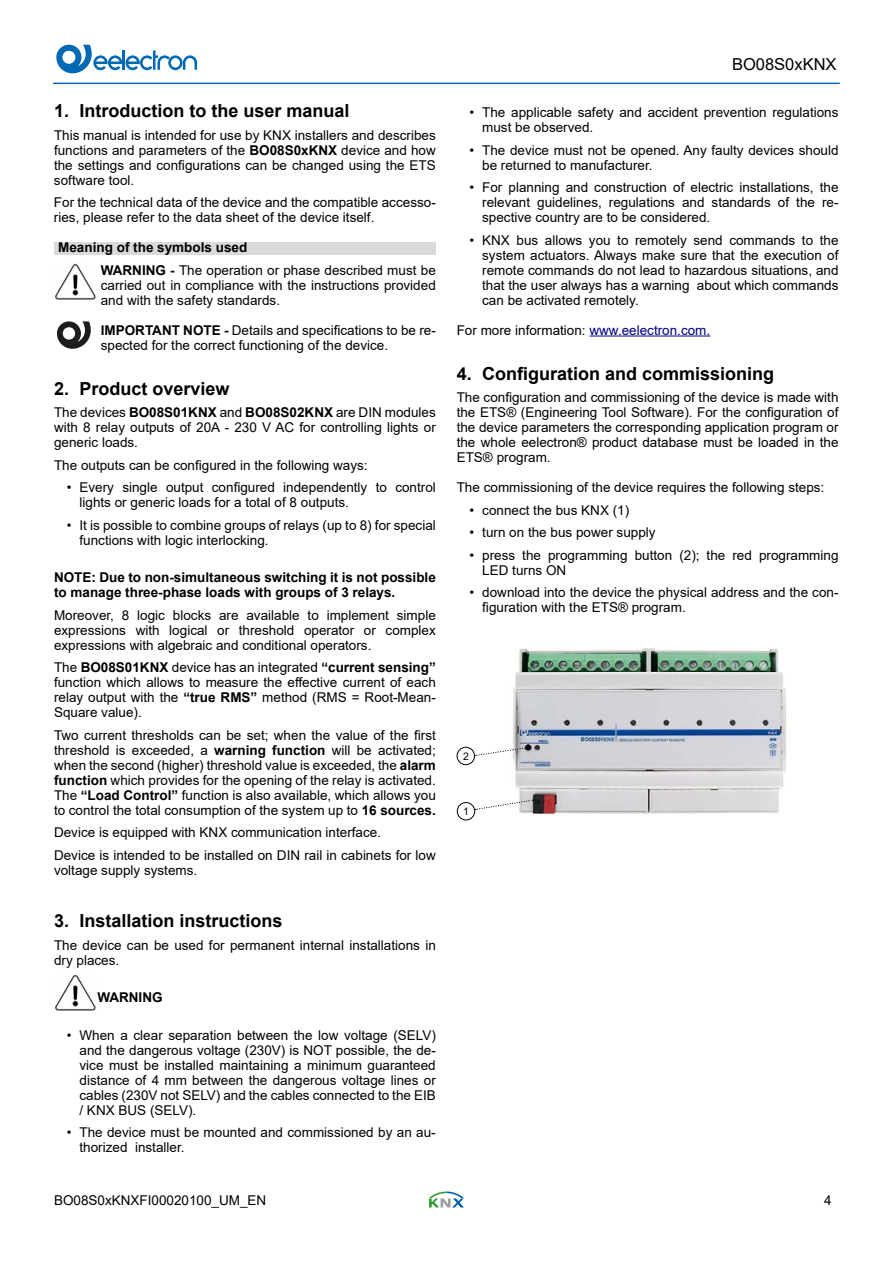
<style>
.page{position:relative;width:893px;height:1263px;background:#fff}
.page>*{position:absolute;margin:0;border:0;box-sizing:border-box;transform-origin:0 0}
.t1{font:700 18px "Arial";color:#000}
.t2{font:16.5px "Arial";color:#000}
.t3{font:13.5px/15px "Arial";color:#000}
.t4{font:700 13.5px/15px "Arial";color:#000}
.t5{font:10.5px "Arial";color:#000}
.s1{font-weight:700}
.s2{color:#000080}
</style>
<div class="page">
<hr style="left:53px;top:83px;width:787px;height:1px;background:#0a69b3">
<svg style="left:56px;top:45px;width:141px;height:28px"></svg>
<svg style="left:429px;top:1191px;width:35px;height:16px"></svg>
<div style="left:54px;top:242px;width:382px;height:13px;background:#dadada"></div>
<img style="left:55px;top:975px;width:41px;height:36px">
<hr style="left:589px;top:335px;width:121px;height:1px;background:#000080">
<img style="left:513px;top:648px;width:274px;height:167px">
<div style="left:457px;top:802px;width:18px;height:18px;border:1px solid #000;border-radius:50%"></div>
<div style="left:457px;top:747px;width:18px;height:18px;border:1px solid #000;border-radius:50%"></div>
<svg style="left:475px;top:799px;width:58px;height:11px"></svg>
<svg style="left:474px;top:746px;width:56px;height:10px"></svg>
<img style="left:55px;top:264px;width:41px;height:36px">
<svg style="left:57px;top:321px;width:34px;height:28px"></svg>
<h1 class="t1" style="left:54px;top:98px;width:297px">1. Introduction to the user manual</h1>
<p class="t3" style="left:54px;top:127px;width:383px;text-align:justify">This manual is intended for use by KNX installers and describes functions and parameters of the <span class="s1">BO08S0xKNX</span> device and how the settings and configurations can be changed using the ETS software tool.</p>
<p class="t3" style="left:54px;top:195px;width:383px">For the technical data of the device and the compatible accesso&shy;ries, please refer to the data sheet of the device itself.</p>
<p class="t3" style="left:101px;top:236px;width:337px;line-height:22.5px;text-indent:-43px"><span class="s1">Meaning of the symbols used<br>WARNING -</span> The operation or phase described must be</p>
<p class="t3" style="left:101px;top:277px;width:337px">carried out in compliance with the instructions provided and with the safety standards.</p>
<p class="t3" style="left:101px;top:322px;width:337px"><span class="s1">IMPORTANT NOTE -</span> Details and specifications to be re&shy;spected for the correct functioning of the device.</p>
<h1 class="t1" style="left:54px;top:376px;width:177px">2. Product overview</h1>
<p class="t3" style="left:54px;top:405px;width:383px;text-align:justify">The devices <span class="s1">BO08S01KNX</span> and <span class="s1">BO08S02KNX</span> are DIN modules with 8 relay outputs of 20A - 230 V AC for controlling lights or generic loads.</p>
<p class="t3" style="left:54px;top:457px;width:315px">The outputs can be configured in the following ways:</p>
<p class="t3" style="left:80px;top:480px;width:358px;text-indent:-13px">• Every single output configured independently to control lights or generic loads for a total of 8 outputs.</p>
<p class="t3" style="left:80px;top:517px;width:358px;text-indent:-13px">• It is possible to combine groups of relays (up to 8) for special functions with logic interlocking.</p>
<p class="t4" style="left:54px;top:570px;width:383px">NOTE: Due to non-simultaneous switching it is not possible to manage three-phase loads with groups of 3 relays.</p>
<p class="t3" style="left:54px;top:607px;width:383px;text-align:justify">Moreover, 8 logic blocks are available to implement simple expressions with logical or threshold operator or complex expressions with algebraic and conditional operators.</p>
<p class="t3" style="left:54px;top:660px;width:383px;text-align:justify">The <span class="s1">BO08S01KNX</span> device has an integrated <span class="s1">“current sensing” </span>function which allows to measure the effective current of each relay output with the <span class="s1">“true RMS”</span> method (RMS = Root-Mean-Square value).</p>
<p class="t3" style="left:54px;top:727px;width:383px;text-align:justify">Two current thresholds can be set; when the value of the first threshold is exceeded, a <span class="s1">warning function</span> will be activated; when the second (higher) threshold value is exceeded, the <span class="s1">alarm function</span> which provides for the opening of the relay is activated.<br>The <span class="s1">“Load Control”</span> function is also available, which allows you to control the total consumption of the system up to <span class="s1">16 sources.</span></p>
<p class="t3" style="left:54px;top:821px;width:383px;line-height:22.5px">Device is equipped with KNX communication interface.<br>Device is intended to be installed on DIN rail in cabinets for low</p>
<p class="t3" style="left:54px;top:862px;width:145px">voltage supply systems.</p>
<h1 class="t1" style="left:54px;top:908px;width:230px">3. Installation instructions</h1>
<p class="t3" style="left:54px;top:937px;width:383px">The device can be used for permanent internal installations in dry places.</p>
<p class="t4" style="left:97px;top:990px;width:67px">WARNING</p>
<p class="t3" style="left:79px;top:1027px;width:358px;text-align:justify;text-indent:-13px">• When a clear separation between the low voltage (SELV) and the dangerous voltage (230V) is NOT possible, the de&shy;vice must be installed maintaining a minimum guaranteed distance of 4 mm between the dangerous voltage lines or cables (230V not SELV) and the cables connected to the EIB / KNX BUS (SELV).</p>
<p class="t3" style="left:79px;top:1125px;width:358px;text-indent:-13px">• The device must be mounted and commissioned by an au&shy;thorized installer.</p>
<p class="t2" style="left:732px;top:53px;width:106px">BO08S0xKNX</p>
<p class="t3" style="left:482px;top:105px;width:358px;text-indent:-13px">• The applicable safety and accident prevention regulations must be observed.</p>
<p class="t3" style="left:482px;top:142px;width:358px;text-indent:-13px">• The device must not be opened. Any faulty devices should be returned to manufacturer.</p>
<p class="t3" style="left:482px;top:180px;width:358px;text-align:justify;text-indent:-13px">• For planning and construction of electric installations, the relevant guidelines, regulations and standards of the re&shy;spective country are to be considered.</p>
<p class="t3" style="left:482px;top:232px;width:358px;text-align:justify;text-indent:-13px">• KNX bus allows you to remotely send commands to the system actuators. Always make sure that the execution of remote commands do not lead to hazardous situations, and that the user always has a warning about which commands can be activated remotely.</p>
<p class="t3" style="left:457px;top:322px;width:255px">For more information: <span class="s2">www.eelectron.com.</span></p>
<h1 class="t1" style="left:457px;top:361px;width:319px">4. Configuration and commissioning</h1>
<p class="t3" style="left:457px;top:390px;width:383px;text-align:justify">The configuration and commissioning of the device is made with the ETS® (Engineering Tool Software). For the configuration of the device parameters the corresponding application program or the whole eelectron® product database must be loaded in the ETS® program.</p>
<p class="t3" style="left:457px;top:480px;width:369px">The commissioning of the device requires the following steps:</p>
<p class="t3" style="left:469px;top:502px;width:161px">• connect the bus KNX (1)</p>
<p class="t3" style="left:469px;top:525px;width:188px">• turn on the bus power supply</p>
<p class="t3" style="left:482px;top:547px;width:358px;text-indent:-13px">• press the programming button (2); the red programming<br>LED turns ON</p>
<p class="t3" style="left:482px;top:585px;width:358px;text-indent:-13px">• download into the device the physical address and the con&shy;figuration with the ETS® program.</p>
<p class="t5" style="left:463px;top:749px;width:7px">2</p>
<p class="t5" style="left:463px;top:804px;width:7px">1</p>
<p class="t3" style="left:54px;top:1192px;width:214px">BO08S0xKNXFI00020100_UM_EN</p>
<p class="t3" style="left:824px;top:1192px;width:9px">4</p>
</div>
